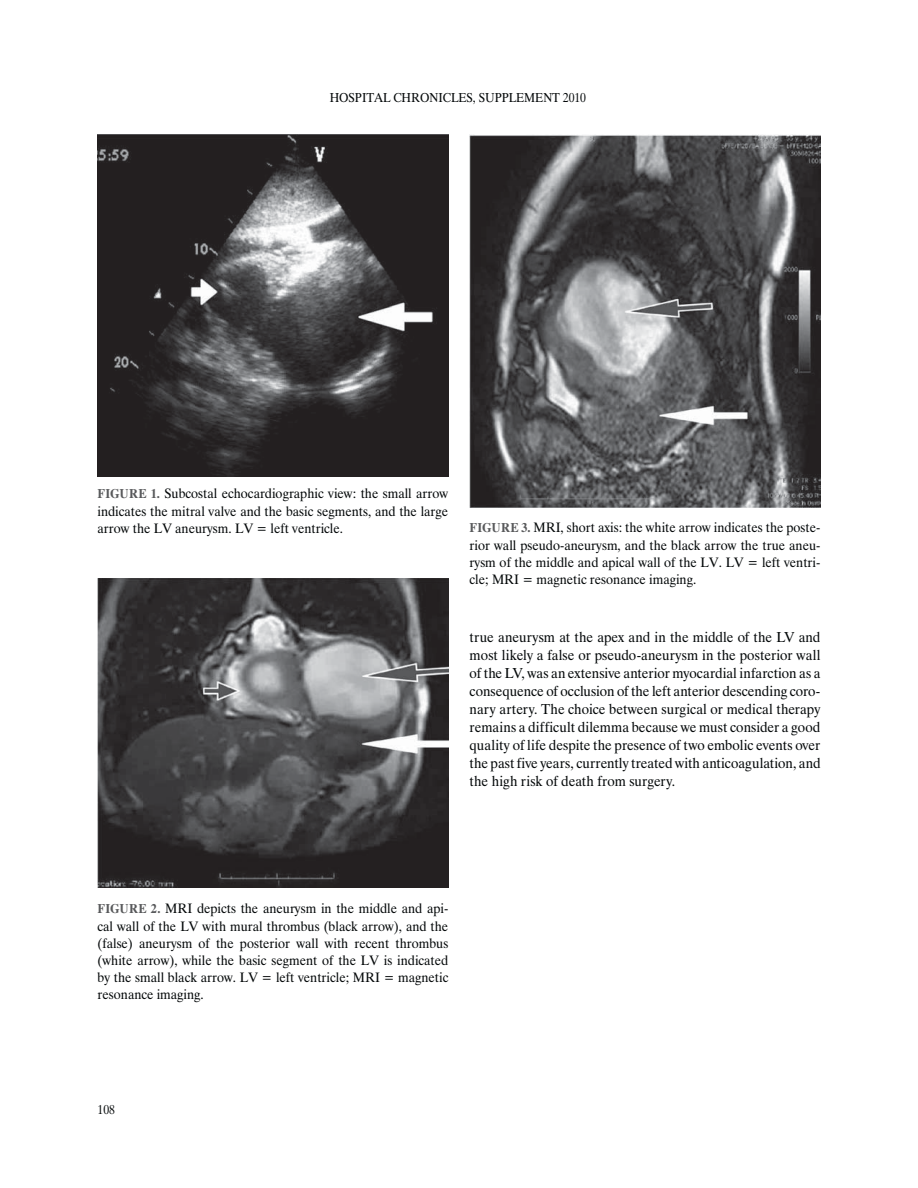
<style>
.page{position:relative;width:918px;height:1188px;background:#fff}
.page>*{position:absolute;margin:0;border:0;box-sizing:border-box;transform-origin:0 0}
.t1{font:15px/18px "UB Times";color:#040809;text-align:justify;scale:.95 1}
.t2{font:14.25px/17.1px "UB Times";color:#040809;text-align:justify;scale:.95 1}
.t3{font:13.5px "UB Times";color:#040809;scale:.9 1}
.s1{font-family:"UB Times Bold";font-size:13.5px;color:#58595b}
</style>
<div class="page">
<img style="left:98px;top:135px;width:350px;height:341px">
<img style="left:98px;top:579px;width:350px;height:308px">
<img style="left:470px;top:135px;width:350px;height:373px">
<p class="t3" style="left:330px;top:93px;width:286px">HOSPITAL CHRONICLES, SUPPLEMENT 2010</p>
<p class="t2" style="left:98px;top:487px;width:371px"><span class="s1">FIGURE 1.</span> Subcostal echocardiographic view: the small arrow indicates the mitral valve and the basic segments, and the large arrow the LV aneurysm. LV = left ventricle.</p>
<p class="t2" style="left:470px;top:521px;width:371px"><span class="s1">FIGURE 3.</span> MRI, short axis: the white arrow indicates the poste&shy;rior wall pseudo-aneurysm, and the black arrow the true aneu&shy;rysm of the middle and apical wall of the LV. LV = left ventri&shy;cle; MRI = magnetic resonance imaging.</p>
<p class="t1" style="left:470px;top:630px;width:371px">true aneurysm at the apex and in the middle of the LV and most likely a false or pseudo-aneurysm in the posterior wall of the LV, was an extensive anterior myocardial infarction as a consequence of occlusion of the left anterior descending coro&shy;nary artery. The choice between surgical or medical therapy remains a difficult dilemma because we must consider a good quality of life despite the presence of two embolic events over the past five years, currently treated with anticoagulation, and the high risk of death from surgery.</p>
<p class="t2" style="left:98px;top:902px;width:371px"><span class="s1">FIGURE 2.</span> MRI depicts the aneurysm in the middle and api&shy;cal wall of the LV with mural thrombus (black arrow), and the (false) aneurysm of the posterior wall with recent thrombus (white arrow), while the basic segment of the LV is indicated by the small black arrow. LV = left ventricle; MRI = magnetic resonance imaging.</p>
<p class="t3" style="left:98px;top:1105px;width:21px">108</p>
</div>
